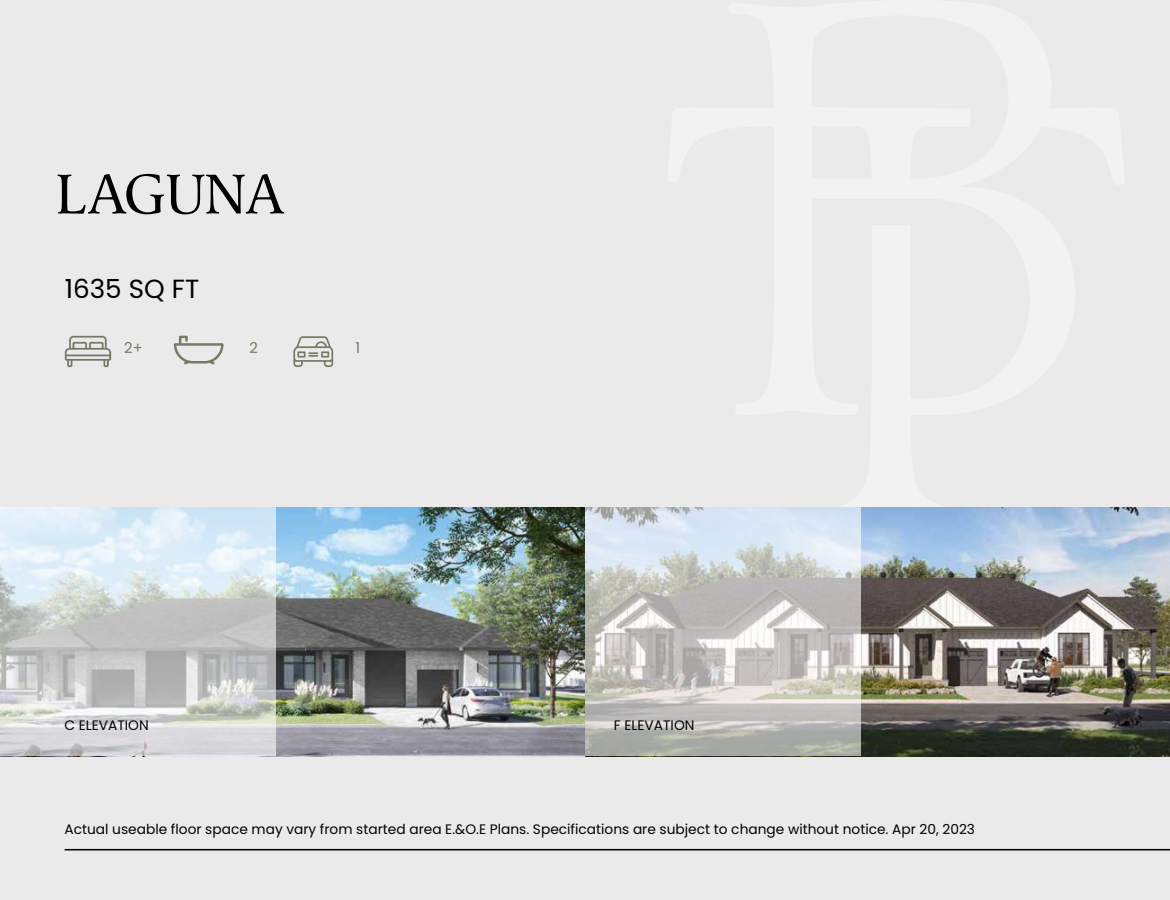
<style>
.page{position:relative;width:1170px;height:900px;background:#eaeaea}
.page>*{position:absolute;margin:0;border:0;box-sizing:border-box;transform-origin:0 0}
.t1{font:55px "Classica Pro";color:#000}
.t2{font:26.25px "Poppins";color:#000}
.t3{font:15px "Poppins";color:#787964}
.t4{font:13.75px "Poppins";color:#000101}
</style>
<div class="page">
<div style="left:667px;top:0;width:458px;height:508px;background:#eaeaea"></div>
<img style="left:407px;top:508px;width:763px;height:248px">
<hr style="left:65px;top:850px;width:1105px;height:1px;background:#020101">
<img style="left:276px;top:508px;width:131px;height:248px">
<svg style="left:585px;top:508px;width:275px;height:248px;background:#c8c9c9"></svg>
<svg style="left:0;top:508px;width:276px;height:248px;background:#d0d6d9"></svg>
<svg style="left:65px;top:336px;width:46px;height:31px"></svg>
<svg style="left:174px;top:336px;width:50px;height:29px"></svg>
<svg style="left:293px;top:336px;width:40px;height:31px"></svg>
<hr style="left:65px;top:849px;width:1105px;height:1px;background:#020101">
<h1 class="t1" style="left:56px;top:157px;width:230px">LAGUNA</h1>
<h2 class="t2" style="left:65px;top:274px;width:136px">1635 SQ FT</h2>
<p class="t3" style="left:124px;top:339px;width:20px">2+</p>
<p class="t3" style="left:249px;top:339px;width:10px">2</p>
<p class="t3" style="left:356px;top:339px;width:6px">1</p>
<p class="t4" style="left:65px;top:718px;width:86px">C ELEVATION</p>
<p class="t4" style="left:614px;top:718px;width:82px">F ELEVATION</p>
<p class="t4" style="left:65px;top:821px;width:912px">Actual useable floor space may vary from started area E.&amp;O.E Plans. Specifications are subject to change without notice. Apr 20, 2023</p>
</div>
